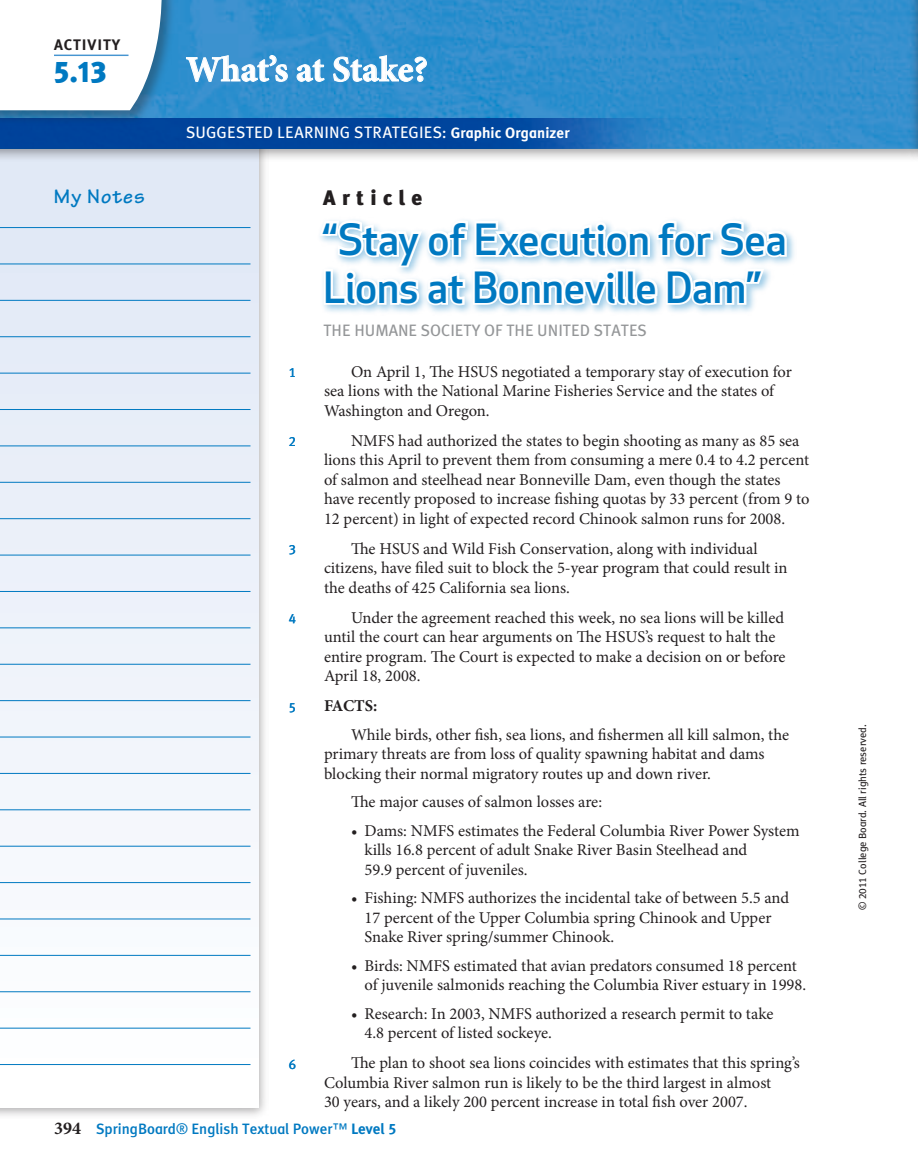
<style>
.page{position:relative;width:918px;height:1175px;background:#fff}
.page>*{position:absolute;margin:0;border:0;box-sizing:border-box;transform-origin:0 0}
.t1{font:500 42px/48px "Apex New";letter-spacing:-.005em;color:#0079c1}
.t2{font:700 36px "Minion Pro";letter-spacing:-.005em;color:#fff}
.t3{font:900 29.7px "OPT Meta Plus";color:#0079c1}
.t4{font:700 21px "Tekton Pro";letter-spacing:.05em;color:#0079c1}
.t5{font:900 21px "OPT Meta Plus";letter-spacing:.3em;color:#231f20}
.t6{font:16.5px/19.5px "Minion Pro";color:#231f20}
.t7{font:16.5px "OPT Meta Plus";letter-spacing:.01em;color:#fff}
.t8{font:16.5px "OPT Meta Plus";color:#949698}
.t9{font:700 16.5px "Minion Pro";letter-spacing:-.015em;color:#231f20}
.t10{font:700 15.3px "OPT Meta Plus";letter-spacing:.06em;color:#231f20}
.t11{font:500 15px "OPT Meta Plus";color:#0079c1}
.t12{font:13.5px "OPT Meta Plus";color:#0079c1}
.t13{font:10.5px "OPT Meta Plus";color:#231f20}
.s1{font-weight:700;font-size:15px}
.s2{font-family:"Minion Pro";font-weight:700;font-size:18px;color:#231f20}
.s3{font-weight:400}
.s4{font-weight:700}
</style>
<div class="page">
<div style="left:0;top:114px;width:269px;height:1005px;background:#231f20;opacity:.4"></div>
<div style="left:0;top:123px;width:259px;height:984px;background:linear-gradient(to bottom,#dbe5f4,#fcfeff)"></div>
<div style="left:0;top:0;width:918px;height:162px;background:#231f20;opacity:.4"></div>
<img style="left:178px;top:0;width:730px;height:148px">
<img style="left:0;top:118px;width:890px;height:30px">
<div style="left:0;top:0;width:178px;height:126px;background:#231f20;opacity:.35"></div>
<svg style="left:0;top:0;width:162px;height:110px"></svg>
<div style="left:908px;top:0;width:10px;height:162px;background:#231f20;opacity:.4"></div>
<hr style="left:917px;top:0;width:1px;height:148px;background:#108acb">
<hr style="left:54px;top:55px;width:75px;height:1px;background:#4695d1">
<svg style="left:186px;top:55px;width:102px;height:27px;background:#60a7d8"></svg>
<svg style="left:296px;top:59px;width:29px;height:23px"></svg>
<svg style="left:333px;top:55px;width:94px;height:27px;background:#5ca7d8"></svg>
<hr style="left:0;top:227px;width:250px;height:1px;background:#0079c1">
<hr style="left:0;top:264px;width:250px;height:1px;background:#0079c1">
<hr style="left:0;top:300px;width:250px;height:1px;background:#0079c1">
<hr style="left:0;top:336px;width:250px;height:1px;background:#0079c1">
<hr style="left:0;top:373px;width:250px;height:1px;background:#0079c1">
<hr style="left:0;top:409px;width:250px;height:1px;background:#0079c1">
<hr style="left:0;top:445px;width:250px;height:1px;background:#0079c1">
<hr style="left:0;top:482px;width:250px;height:1px;background:#0079c1">
<hr style="left:0;top:518px;width:250px;height:1px;background:#0079c1">
<hr style="left:0;top:555px;width:250px;height:1px;background:#0079c1">
<hr style="left:0;top:591px;width:250px;height:1px;background:#0079c1">
<hr style="left:0;top:627px;width:250px;height:1px;background:#0079c1">
<hr style="left:0;top:664px;width:250px;height:1px;background:#0079c1">
<hr style="left:0;top:700px;width:250px;height:1px;background:#0079c1">
<hr style="left:0;top:736px;width:250px;height:1px;background:#0079c1">
<hr style="left:0;top:773px;width:250px;height:1px;background:#0079c1">
<hr style="left:0;top:809px;width:250px;height:1px;background:#0079c1">
<hr style="left:0;top:846px;width:250px;height:1px;background:#0079c1">
<hr style="left:0;top:882px;width:250px;height:1px;background:#0079c1">
<hr style="left:0;top:918px;width:250px;height:1px;background:#0079c1">
<hr style="left:0;top:955px;width:250px;height:1px;background:#0079c1">
<hr style="left:0;top:991px;width:250px;height:1px;background:#0079c1">
<hr style="left:0;top:1027px;width:250px;height:1px;background:#0079c1">
<hr style="left:0;top:1064px;width:250px;height:1px;background:#0079c1">
<div style="left:316px;top:216px;width:481px;height:100px;background:#0079c1;opacity:.4"></div>
<svg style="left:316px;top:217px;width:473px;height:94px"></svg>
<p class="t10" style="left:54px;top:36px;width:68px">Activity</p>
<h3 class="t3" style="left:54px;top:54px;width:54px">5.13</h3>
<h2 class="t2" style="left:186px;top:44px;width:243px">What’s at Stake?</h2>
<p class="t7" style="left:186px;top:123px;width:385px">SUGGESTED LEARNING STRATEGIES: <span class="s1">Graphic Organizer</span></p>
<p class="t4" style="left:54px;top:184px;width:92px">My Notes</p>
<p class="t5" style="left:323px;top:185px;width:101px">Article</p>
<h1 class="t1" style="left:323px;top:214px;width:465px">“Stay of Execution for Sea<br>Lions at Bonneville Dam”</h1>
<p class="t12" style="left:289px;top:364px;width:9px">1</p>
<p class="t12" style="left:289px;top:433px;width:9px">2</p>
<p class="t12" style="left:289px;top:541px;width:9px">3</p>
<p class="t12" style="left:289px;top:610px;width:9px">4</p>
<p class="t12" style="left:289px;top:699px;width:9px">5</p>
<p class="t12" style="left:289px;top:1056px;width:9px">6</p>
<p class="t8" style="left:323px;top:321px;width:76px">THE HUMANE</p>
<p class="t8" style="left:421px;top:321px;width:96px">SOCIETY OF THE</p>
<p class="t8" style="left:537px;top:321px;width:20px">UNITED</p>
<p class="t8" style="left:594px;top:321px;width:19px">STATES</p>
<p class="t6" style="left:324px;top:362px;width:469px;text-indent:27px">On April 1, The HSUS negotiated a temporary stay of execution for sea lions with the National Marine Fisheries Service and the states of<br>Washington and Oregon.</p>
<p class="t6" style="left:324px;top:431px;width:487px;text-indent:27px">NMFS had authorized the states to begin shooting as many as 85 sea lions this April to prevent them from consuming a mere 0.4 to 4.2 percent of salmon and steelhead near Bonneville Dam, even though the states have recently proposed to increase fishing quotas by 33 percent (from 9 to 12 percent) in light of expected record Chinook salmon runs for 2008.</p>
<p class="t6" style="left:324px;top:539px;width:465px;text-indent:27px">The HSUS and Wild Fish Conservation, along with individual citizens, have filed suit to block the 5-year program that could result in the deaths of 425 California sea lions.</p>
<p class="t6" style="left:324px;top:608px;width:463px;text-indent:27px">Under the agreement reached this week, no sea lions will be killed until the court can hear arguments on The HSUS’s request to halt the entire program. The Court is expected to make a decision on or before April 18, 2008.</p>
<p class="t9" style="left:324px;top:694px;width:55px">FACTS:</p>
<p class="t6" style="left:324px;top:725px;width:467px;text-indent:27px">While birds, other fish, sea lions, and fishermen all kill salmon, the primary threats are from loss of quality spawning habitat and dams blocking their normal migratory routes up and down river.</p>
<p class="t6" style="left:351px;top:792px;width:253px">The major causes of salmon losses are:</p>
<p class="t6" style="left:364px;top:821px;width:437px;text-indent:-14px">• Dams: NMFS estimates the Federal Columbia River Power System kills 16.8 percent of adult Snake River Basin Steelhead and<br>59.9 percent of juveniles.</p>
<p class="t6" style="left:364px;top:888px;width:426px;text-indent:-13px">• Fishing: NMFS authorizes the incidental take of between 5.5 and<br>17 percent of the Upper Columbia spring Chinook and Upper<br>Snake River spring/summer Chinook.</p>
<p class="t6" style="left:364px;top:956px;width:443px;text-indent:-13px">• Birds: NMFS estimated that avian predators consumed 18 percent of juvenile salmonids reaching the Columbia River estuary in 1998.</p>
<p class="t6" style="left:364px;top:1004px;width:410px;text-indent:-13px">• Research: In 2003, NMFS authorized a research permit to take<br>4.8 percent of listed sockeye.</p>
<p class="t6" style="left:324px;top:1053px;width:477px;text-indent:27px">The plan to shoot sea lions coincides with estimates that this spring’s<br>Columbia River salmon run is likely to be the third largest in almost<br>30 years, and a likely 200 percent increase in total fish over 2007.</p>
<p class="t11" style="left:54px;top:1120px;width:344px"><span class="s2">394</span> SpringBoard<span class="s3">®</span> English Textual Power<span class="s3">™</span> <span class="s4">Level 5</span></p>
<p class="t13" style="left:857px;top:910px;width:187px;rotate:-90deg">© 2011 COLLEGE BOARD. ALL RIGHTS RESERVED.</p>
</div>
